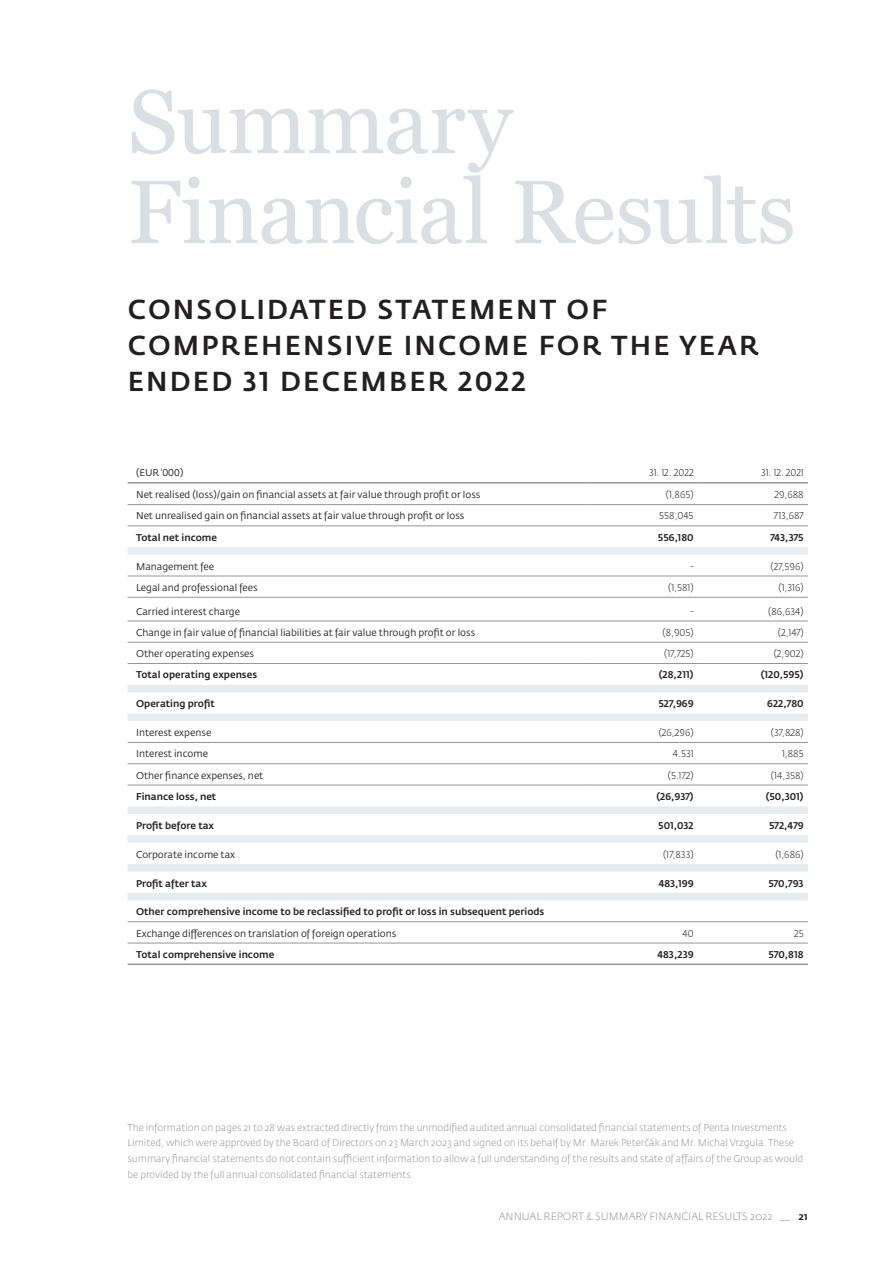
<style>
.page{position:relative;width:893px;height:1263px;background:#fff}
.page>*{position:absolute;margin:0;border:0;box-sizing:border-box;transform-origin:0 0}
._01_Nadpis_00_SEKCE{font:90px/90px "Georgia";letter-spacing:-.01em;color:#dbdfe3}
._01_Nadpis_01{font:500 27.15px/36px "Fedra Sans Pro";letter-spacing:.08em;color:#231f20}
._40_Tabulka_text{font:300 10.5px "Fedra Sans Pro";color:#939598}
.t1{font:300 9.75px/15.8px "Fedra Sans Pro";color:#939598}
._100_table_normal_LE{font:9.75px "Fedra Sans Pro";color:#231f20}
._100_table_normal_LE-2{font:500 9.75px "Fedra Sans Pro";color:#231f20}
._100_table_normal_RI{font:300 9.75px "Fedra Sans Pro";color:#231f20}
._100_table_normal_RI-2{font:9.75px "Fedra Sans Pro";color:#231f20}
._100_table_normal_RI-3{font:500 9.75px "Fedra Sans Pro";color:#231f20}
.s1{font-weight:500;color:#231f20}
</style>
<div class="page">
<svg style="left:128px;top:547px;width:680px;height:353px"></svg>
<hr style="left:128px;top:504px;width:460px;height:1px;background:#939598">
<hr style="left:588px;top:504px;width:110px;height:1px;background:#939598">
<hr style="left:698px;top:504px;width:110px;height:1px;background:#939598">
<hr style="left:128px;top:526px;width:460px;height:1px;background:#939598">
<hr style="left:588px;top:526px;width:110px;height:1px;background:#939598">
<hr style="left:698px;top:526px;width:110px;height:1px;background:#939598">
<hr style="left:128px;top:576px;width:460px;height:1px;background:#939598">
<hr style="left:588px;top:576px;width:110px;height:1px;background:#939598">
<hr style="left:698px;top:576px;width:110px;height:1px;background:#939598">
<hr style="left:128px;top:597px;width:460px;height:1px;background:#939598">
<hr style="left:588px;top:597px;width:110px;height:1px;background:#939598">
<hr style="left:698px;top:597px;width:110px;height:1px;background:#939598">
<hr style="left:128px;top:621px;width:460px;height:1px;background:#939598">
<hr style="left:588px;top:621px;width:110px;height:1px;background:#939598">
<hr style="left:698px;top:621px;width:110px;height:1px;background:#939598">
<hr style="left:128px;top:642px;width:460px;height:1px;background:#939598">
<hr style="left:588px;top:642px;width:110px;height:1px;background:#939598">
<hr style="left:698px;top:642px;width:110px;height:1px;background:#939598">
<hr style="left:128px;top:663px;width:460px;height:1px;background:#939598">
<hr style="left:588px;top:663px;width:110px;height:1px;background:#939598">
<hr style="left:698px;top:663px;width:110px;height:1px;background:#939598">
<hr style="left:128px;top:742px;width:460px;height:1px;background:#939598">
<hr style="left:588px;top:742px;width:110px;height:1px;background:#939598">
<hr style="left:698px;top:742px;width:110px;height:1px;background:#939598">
<hr style="left:128px;top:763px;width:460px;height:1px;background:#939598">
<hr style="left:588px;top:763px;width:110px;height:1px;background:#939598">
<hr style="left:698px;top:763px;width:110px;height:1px;background:#939598">
<hr style="left:128px;top:785px;width:460px;height:1px;background:#939598">
<hr style="left:588px;top:785px;width:110px;height:1px;background:#939598">
<hr style="left:698px;top:785px;width:110px;height:1px;background:#939598">
<hr style="left:128px;top:921px;width:460px;height:1px;background:#939598">
<hr style="left:588px;top:921px;width:110px;height:1px;background:#939598">
<hr style="left:698px;top:921px;width:110px;height:1px;background:#939598">
<hr style="left:128px;top:943px;width:460px;height:1px;background:#939598">
<hr style="left:588px;top:943px;width:110px;height:1px;background:#939598">
<hr style="left:698px;top:943px;width:110px;height:1px;background:#939598">
<hr style="left:128px;top:482px;width:460px;height:1px;background:#939598">
<hr style="left:588px;top:482px;width:110px;height:1px;background:#939598">
<hr style="left:698px;top:482px;width:110px;height:1px;background:#939598">
<hr style="left:128px;top:963px;width:460px;height:2px;background:#939598">
<hr style="left:588px;top:963px;width:110px;height:2px;background:#939598">
<hr style="left:698px;top:963px;width:110px;height:2px;background:#939598">
<p class="_01_Nadpis_00_SEKCE" style="left:128px;top:79px;width:670px">Summary<br>Financial Results</p>
<p class="_01_Nadpis_01" style="left:128px;top:291px;width:633px">CONSOLIDATED STATEMENT OF<br>COMPREHENSIVE INCOME FOR THE YEAR<br>ENDED 31 DECEMBER 2022</p>
<p class="_100_table_normal_RI-2" style="left:136px;top:466px;width:49px">(EUR ‘000)</p>
<p class="_100_table_normal_RI" style="left:649px;top:466px;width:46px">31. 12. 2022</p>
<p class="_100_table_normal_RI" style="left:761px;top:466px;width:44px">31. 12. 2021</p>
<p class="_100_table_normal_RI-2" style="left:136px;top:489px;width:346px">Net realised (loss)/gain on financial assets at fair value through profit or loss</p>
<p class="_100_table_normal_RI" style="left:666px;top:489px;width:29px">(1,865)</p>
<p class="_100_table_normal_RI" style="left:774px;top:489px;width:31px">29,688</p>
<p class="_100_table_normal_RI-2" style="left:136px;top:510px;width:330px">Net unrealised gain on financial assets at fair value through profit or loss</p>
<p class="_100_table_normal_RI" style="left:659px;top:510px;width:36px">558,045</p>
<p class="_100_table_normal_RI" style="left:774px;top:510px;width:31px">713,687</p>
<p class="_100_table_normal_RI-3" style="left:136px;top:531px;width:82px">Total net income</p>
<p class="_100_table_normal_RI-3" style="left:658px;top:531px;width:37px">556,180</p>
<p class="_100_table_normal_RI-3" style="left:770px;top:531px;width:35px">743,375</p>
<p class="_100_table_normal_LE" style="left:136px;top:560px;width:80px">Management fee</p>
<p class="_100_table_normal_RI" style="left:690px;top:560px;width:5px">-</p>
<p class="_100_table_normal_RI" style="left:771px;top:560px;width:35px">(27,596)</p>
<p class="_100_table_normal_LE" style="left:136px;top:581px;width:123px">Legal and professional fees</p>
<p class="_100_table_normal_RI" style="left:668px;top:581px;width:27px">(1,581)</p>
<p class="_100_table_normal_RI" style="left:778px;top:581px;width:27px">(1,316)</p>
<p class="_100_table_normal_LE" style="left:136px;top:605px;width:105px">Carried interest charge</p>
<p class="_100_table_normal_RI" style="left:690px;top:605px;width:5px">-</p>
<p class="_100_table_normal_RI" style="left:768px;top:605px;width:37px">(86,634)</p>
<p class="_100_table_normal_LE" style="left:136px;top:626px;width:341px">Change in fair value of financial liabilities at fair value through profit or loss</p>
<p class="_100_table_normal_RI" style="left:662px;top:626px;width:33px">(8,905)</p>
<p class="_100_table_normal_RI" style="left:778px;top:626px;width:27px">(2,147)</p>
<p class="_100_table_normal_LE" style="left:136px;top:648px;width:120px">Other operating expenses</p>
<p class="_100_table_normal_RI" style="left:664px;top:648px;width:31px">(17,725)</p>
<p class="_100_table_normal_RI" style="left:774px;top:648px;width:32px">(2,902)</p>
<p class="_100_table_normal_LE-2" style="left:136px;top:669px;width:123px">Total operating expenses</p>
<p class="_100_table_normal_RI-3" style="left:659px;top:669px;width:36px">(28,211)</p>
<p class="_100_table_normal_RI-3" style="left:761px;top:669px;width:45px">(120,595)</p>
<p class="_100_table_normal_LE-2" style="left:136px;top:698px;width:80px">Operating profit</p>
<p class="_100_table_normal_RI-3" style="left:658px;top:698px;width:37px">527,969</p>
<p class="_100_table_normal_RI-3" style="left:767px;top:698px;width:38px">622,780</p>
<p class="_100_table_normal_LE" style="left:136px;top:727px;width:77px">Interest expense</p>
<p class="_100_table_normal_RI" style="left:659px;top:727px;width:36px">(26,296)</p>
<p class="_100_table_normal_RI" style="left:771px;top:727px;width:34px">(37,828)</p>
<p class="_100_table_normal_LE" style="left:136px;top:748px;width:73px">Interest income</p>
<p class="_100_table_normal_RI" style="left:673px;top:748px;width:22px">4.531</p>
<p class="_100_table_normal_RI" style="left:782px;top:748px;width:23px">1,885</p>
<p class="_100_table_normal_LE" style="left:136px;top:769px;width:129px">Other finance expenses, net</p>
<p class="_100_table_normal_RI" style="left:668px;top:769px;width:27px">(5.172)</p>
<p class="_100_table_normal_RI" style="left:771px;top:769px;width:34px">(14,358)</p>
<p class="_100_table_normal_LE-2" style="left:136px;top:790px;width:82px">Finance loss, net</p>
<p class="_100_table_normal_RI-3" style="left:656px;top:790px;width:39px">(26,937)</p>
<p class="_100_table_normal_RI-3" style="left:766px;top:790px;width:39px">(50,301)</p>
<p class="_100_table_normal_LE-2" style="left:136px;top:819px;width:80px">Profit before tax</p>
<p class="_100_table_normal_RI-3" style="left:658px;top:819px;width:37px">501,032</p>
<p class="_100_table_normal_RI-3" style="left:769px;top:819px;width:36px">572,479</p>
<p class="_100_table_normal_LE" style="left:136px;top:848px;width:101px">Corporate income tax</p>
<p class="_100_table_normal_RI" style="left:663px;top:848px;width:32px">(17,833)</p>
<p class="_100_table_normal_RI" style="left:775px;top:848px;width:30px">(1,686)</p>
<p class="_100_table_normal_LE-2" style="left:136px;top:877px;width:72px">Profit after tax</p>
<p class="_100_table_normal_RI-3" style="left:659px;top:877px;width:36px">483,199</p>
<p class="_100_table_normal_RI-3" style="left:768px;top:877px;width:37px">570,793</p>
<p class="_100_table_normal_LE-2" style="left:136px;top:906px;width:410px">Other comprehensive income to be reclassified to profit or loss in subsequent periods</p>
<p class="_100_table_normal_LE" style="left:136px;top:927px;width:262px">Exchange differences on translation of foreign operations</p>
<p class="_100_table_normal_RI" style="left:682px;top:927px;width:13px">40</p>
<p class="_100_table_normal_RI" style="left:794px;top:927px;width:11px">25</p>
<p class="_100_table_normal_LE-2" style="left:136px;top:948px;width:140px">Total comprehensive income</p>
<p class="_100_table_normal_RI-3" style="left:657px;top:948px;width:38px">483,239</p>
<p class="_100_table_normal_RI-3" style="left:768px;top:948px;width:37px">570,818</p>
<p class="t1" style="left:128px;top:1119px;width:677px">The information on pages 21 to 28 was extracted directly from the unmodified audited annual consolidated financial statements of Penta Investments Limited, which were approved by the Board of Directors on 23 March 2023 and signed on its behalf by Mr. Marek Peterčák and Mr. Michal Vrzgula. These summary financial statements do not contain sufficient information to allow a full understanding of the results and state of affairs of the Group as would be provided by the full annual consolidated financial statements.</p>
<p class="_40_Tabulka_text" style="left:499px;top:1210px;width:311px">ANNUAL REPORT &amp; SUMMARY FINANCIAL RESULTS 2022 _ _ <span class="s1">21</span></p>
</div>
